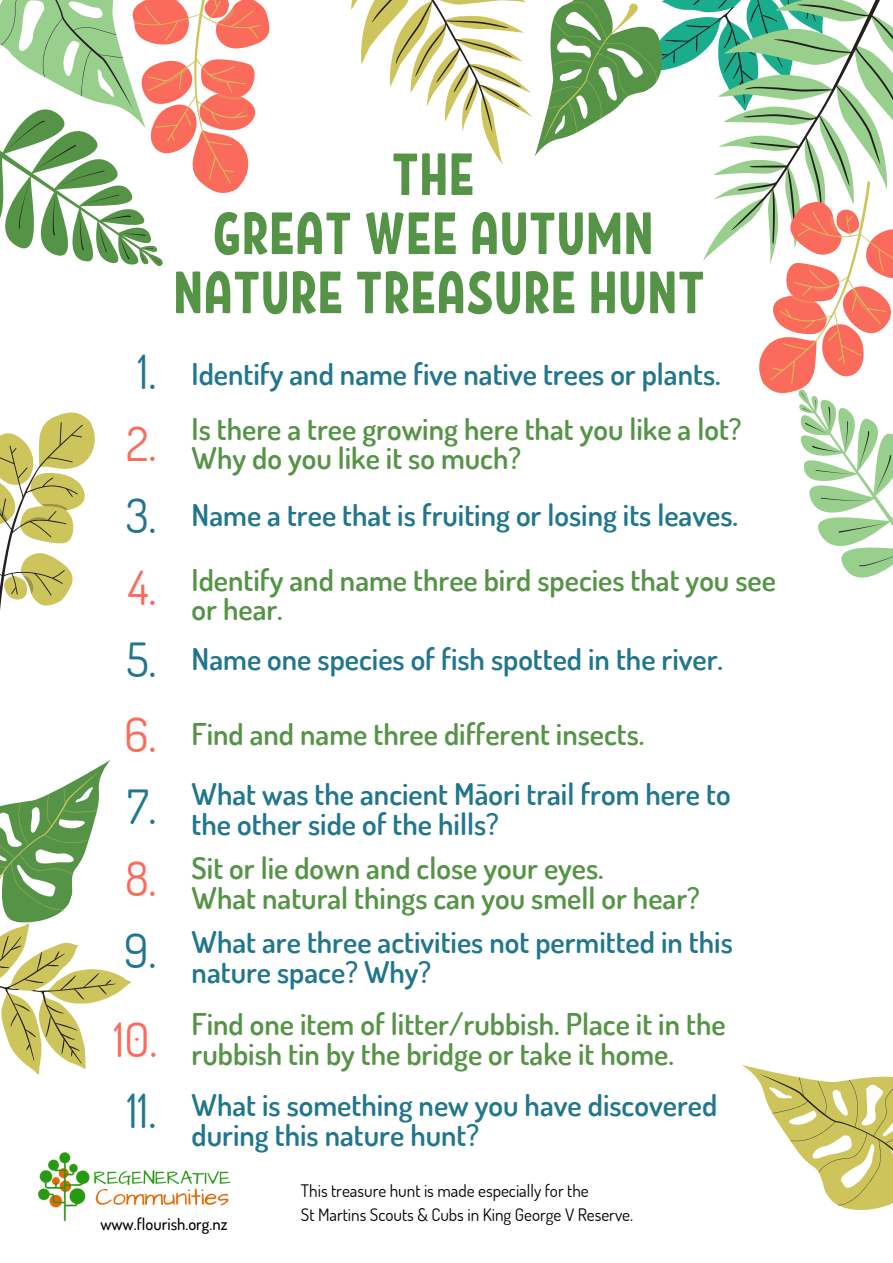
<style>
.page{position:relative;width:893px;height:1263px;background:#fff}
.page>*{position:absolute;margin:0;border:0;box-sizing:border-box;transform-origin:0 0}
.t1{font:59.25px "RF Krabuler";color:#559446}
.t2{font:47.03px "Dosis";color:#21768f}
.t3{font:47.03px "Dosis";color:#fa6b5c}
.t4{font:600 30px/29.8px "Dosis";color:#21768f}
.t5{font:600 30px/29.8px "Dosis";color:#559446}
.t6{font:17.25px "Dosis";color:#000}
.t7{font:500 16.5px "Dosis";color:#000}
</style>
<div class="page">
<svg style="left:800px;top:428px;width:93px;height:150px"></svg>
<svg style="left:0;top:760px;width:131px;height:315px"></svg>
<svg style="left:742px;top:1065px;width:151px;height:145px"></svg>
<svg style="left:0;top:412px;width:95px;height:198px"></svg>
<svg style="left:800px;top:413px;width:78px;height:15px"></svg>
<svg style="left:0;top:0;width:893px;height:266px"></svg>
<svg style="left:707px;top:168px;width:186px;height:245px"></svg>
<img style="left:38px;top:1152px;width:192px;height:70px">
<p class="t2" style="left:138px;top:341px;width:20px">1.</p>
<p class="t3" style="left:126px;top:413px;width:32px">2.</p>
<p class="t2" style="left:126px;top:485px;width:32px">3.</p>
<p class="t3" style="left:128px;top:557px;width:30px">4.</p>
<p class="t2" style="left:126px;top:629px;width:32px">5.</p>
<p class="t3" style="left:124px;top:704px;width:34px">6.</p>
<p class="t2" style="left:127px;top:776px;width:31px">7.</p>
<p class="t3" style="left:125px;top:848px;width:33px">8.</p>
<p class="t2" style="left:124px;top:920px;width:34px">9.</p>
<p class="t3" style="left:114px;top:1008px;width:46px">10.</p>
<p class="t2" style="left:127px;top:1079px;width:31px">11.</p>
<p class="t1" style="left:391px;top:136px;width:85px">THE</p>
<p class="t1" style="left:212px;top:195px;width:443px">GREAT WEE AUTUMN</p>
<p class="t1" style="left:173px;top:254px;width:533px">NATURE TREASURE HUNT</p>
<p class="t4" style="left:192px;top:358px;width:530px">Identify and name five native trees or plants.</p>
<p class="t5" style="left:192px;top:413px;width:551px">Is there a tree growing here that you like a lot?<br>Why do you like it so much?</p>
<p class="t4" style="left:192px;top:499px;width:548px">Name a tree that is fruiting or losing its leaves.</p>
<p class="t5" style="left:192px;top:564px;width:586px">Identify and name three bird species that you see or hear.</p>
<p class="t4" style="left:192px;top:644px;width:533px">Name one species of fish spotted in the river.</p>
<p class="t5" style="left:192px;top:718px;width:454px">Find and name three different insects.</p>
<p class="t4" style="left:192px;top:778px;width:540px">What was the ancient Māori trail from here to the other side of the hills?</p>
<p class="t5" style="left:192px;top:852px;width:414px">Sit or lie down and close your eyes.</p>
<p class="t5" style="left:192px;top:882px;width:510px">What natural things can you smell or hear?</p>
<p class="t4" style="left:192px;top:926px;width:543px">What are three activities not permitted in this nature space? Why?</p>
<p class="t5" style="left:192px;top:1008px;width:535px">Find one item of litter/rubbish. Place it in the rubbish tin by the bridge or take it home.</p>
<p class="t4" style="left:192px;top:1089px;width:527px">What is something new you have discovered during this nature hunt?</p>
<p class="t7" style="left:100px;top:1213px;width:129px">www.flourish.org.nz</p>
<p class="t6" style="left:301px;top:1179px;width:289px">This treasure hunt is made especially for the</p>
<p class="t6" style="left:301px;top:1203px;width:334px">St Martins Scouts &amp; Cubs in King George V Reserve.</p>
</div>
